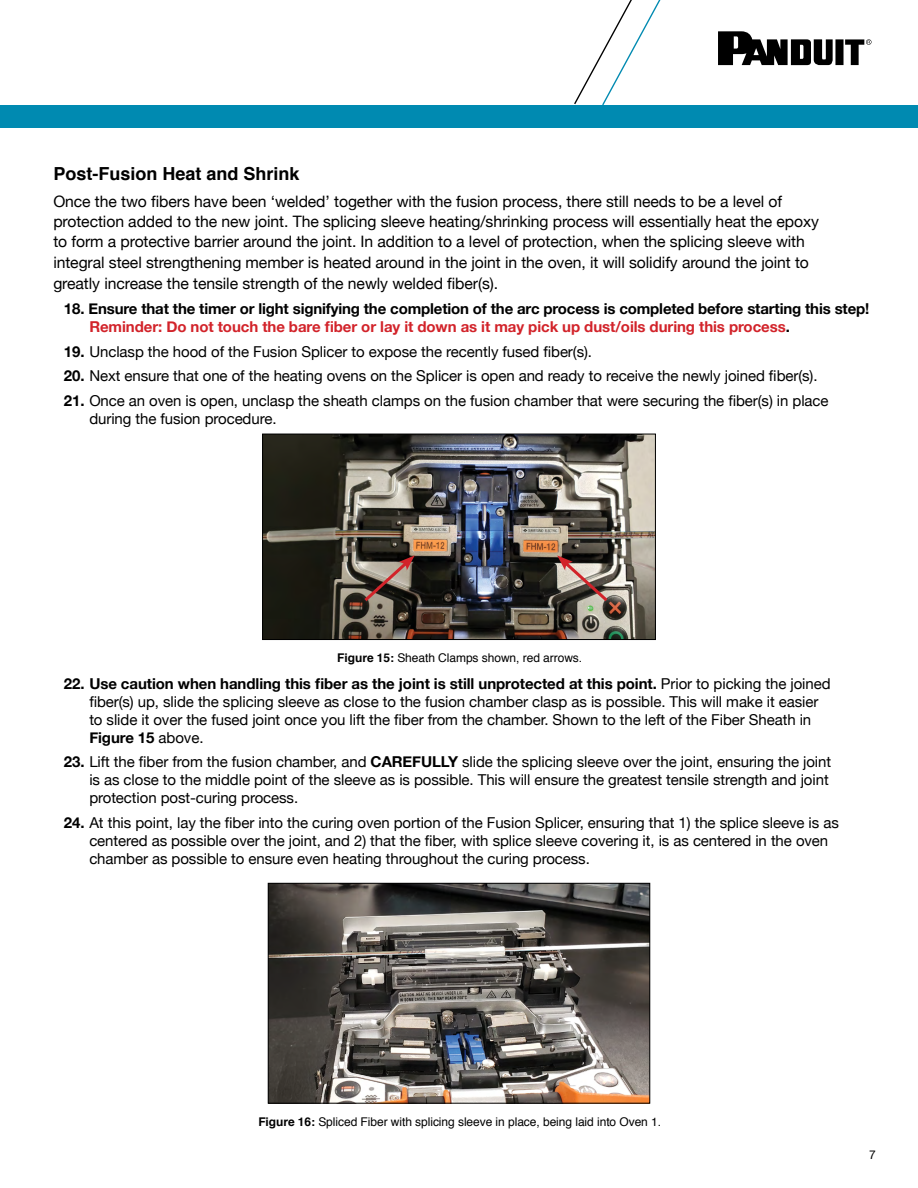
<style>
.page{position:relative;width:918px;height:1188px;background:#fff}
.page>*{position:absolute;margin:0;border:0;box-sizing:border-box;transform-origin:0 0}
.t1{font:700 18px "Helvetica";color:#000}
.t2{font:15.75px/20.5px "Helvetica Neue";letter-spacing:-.005em;color:#000}
.t3{font:15px/18px "Helvetica Neue";letter-spacing:-.005em;color:#000}
.t4{font:700 15px/18px "Helvetica Neue";letter-spacing:-.01em;color:#000}
.t5{font:12px "Helvetica";letter-spacing:-.005em;color:#000}
.t6{font:12px "Helvetica Neue";color:#000}
.s1{color:#d2232a}
.s2{font-weight:700}
</style>
<div class="page">
<div style="left:0;top:105px;width:918px;height:22px;background:#008ab1"></div>
<svg style="left:574px;top:0;width:298px;height:105px"></svg>
<img style="left:264px;top:436px;width:390px;height:202px">
<div style="left:262px;top:434px;width:394px;height:206px;border:1px solid #000"></div>
<svg style="left:361px;top:555px;width:54px;height:49px;background:#6e5a52"></svg>
<svg style="left:557px;top:555px;width:54px;height:49px;background:#88756d"></svg>
<img style="left:270px;top:885px;width:378px;height:217px">
<div style="left:268px;top:883px;width:382px;height:221px;border:1px solid #000"></div>
<p class="t1" style="left:53px;top:159px;width:248px">Post-Fusion Heat and Shrink</p>
<p class="t2" style="left:53px;top:192px;width:767px">Once the two fibers have been ‘welded’ together with the fusion process, there still needs to be a level of protection added to the new joint. The splicing sleeve heating/shrinking process will essentially heat the epoxy to form a protective barrier around the joint. In addition to a level of protection, when the splicing sleeve with integral steel strengthening member is heated around in the joint in the oven, it will solidify around the joint to greatly increase the tensile strength of the newly welded fiber(s).</p>
<p class="t4" style="left:89px;top:300px;width:782px;text-indent:-26px">18. Ensure that the timer or light signifying the completion of the arc process is completed before starting this step!<br><span class="s1">Reminder: Do not touch the bare fiber or lay it down as it may pick up dust/oils during this process</span>.</p>
<p class="t3" style="left:64px;top:343px;width:530px"><span class="s2">19.</span> Unclasp the hood of the Fusion Splicer to expose the recently fused fiber(s).</p>
<p class="t3" style="left:64px;top:368px;width:755px"><span class="s2">20.</span> Next ensure that one of the heating ovens on the Splicer is open and ready to receive the newly joined fiber(s).</p>
<p class="t3" style="left:89px;top:393px;width:741px;text-indent:-26px"><span class="s2">21.</span> Once an oven is open, unclasp the sheath clamps on the fusion chamber that were securing the fiber(s) in place during the fusion procedure.</p>
<p class="t5" style="left:337px;top:648px;width:246px"><span class="s2">Figure 15:</span> Sheath Clamps shown, red arrows.</p>
<p class="t3" style="left:89px;top:675px;width:743px;text-indent:-26px"><span class="s2">22. Use caution when handling this fiber as the joint is still unprotected at this point.</span> Prior to picking the joined fiber(s) up, slide the splicing sleeve as close to the fusion chamber clasp as is possible. This will make it easier to slide it over the fused joint once you lift the fiber from the chamber. Shown to the left of the Fiber Sheath in <span class="s2">Figure 15</span> above.</p>
<p class="t3" style="left:89px;top:754px;width:743px;text-indent:-26px"><span class="s2">23.</span> Lift the fiber from the fusion chamber, and <span class="s2">CAREFULLY</span> slide the splicing sleeve over the joint, ensuring the joint is as close to the middle point of the sleeve as is possible. This will ensure the greatest tensile strength and joint protection post-curing process.</p>
<p class="t3" style="left:89px;top:815px;width:751px;text-indent:-26px"><span class="s2">24.</span> At this point, lay the fiber into the curing oven portion of the Fusion Splicer, ensuring that 1) the splice sleeve is as centered as possible over the joint, and 2) that the fiber, with splice sleeve covering it, is as centered in the oven chamber as possible to ensure even heating throughout the curing process.</p>
<p class="t5" style="left:258px;top:1112px;width:404px"><span class="s2">Figure 16:</span> Spliced Fiber with splicing sleeve in place, being laid into Oven 1.</p>
<p class="t6" style="left:869px;top:1146px;width:8px">7</p>
</div>
